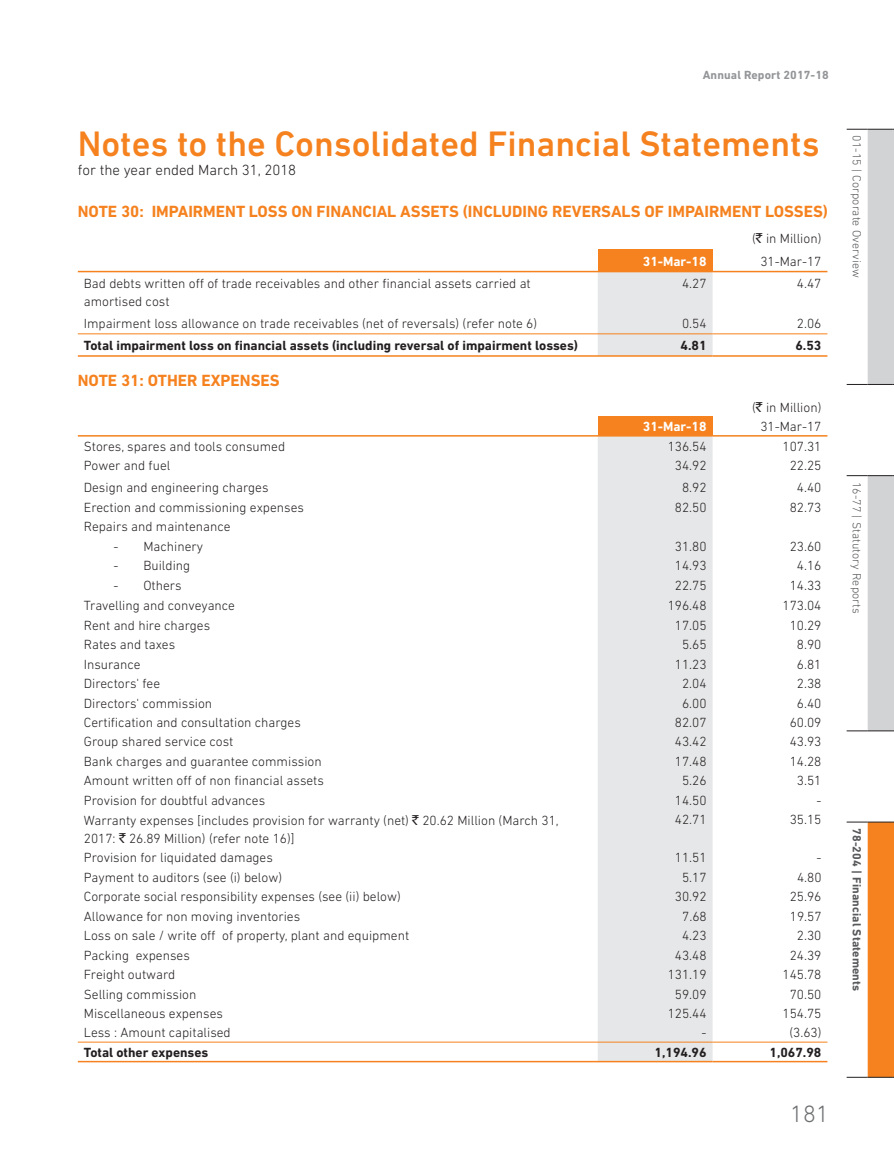
<style>
.page{position:relative;width:894px;height:1164px;background:#fff}
.page>*{position:absolute;margin:0;border:0;box-sizing:border-box;transform-origin:0 0}
.t1{font:500 36px "DIN Next LT Pro";color:#f5821f}
.t2{font:300 24px "DIN Next LT Pro";color:#6d6e70}
.t3{font:700 16.5px "DIN Next LT Pro";color:#f5821f}
.t4{font:300 15px "DIN Next LT Pro";color:#231f20}
.t5{font:300 13.5px/18px "DIN Next LT Pro";color:#231f20}
.t6{font:700 13.5px "DIN Next LT Pro";color:#231f20}
.t7{font:700 13.5px "DIN Next LT Pro";color:#fff}
.t8{font:300 12px "DIN Next LT Pro";letter-spacing:.01em;color:#58595b}
.t9{font:700 12px "DIN Next LT Pro";letter-spacing:.01em;color:#58595b}
.t10{font:700 12px "DIN Next LT Pro";letter-spacing:.01em;color:#939598}
.s1{font-family:"Rupee Foradian";font-weight:400}
</style>
<div class="page">
<svg style="left:846px;top:129px;width:47px;height:256px"></svg>
<svg style="left:846px;top:475px;width:47px;height:256px"></svg>
<svg style="left:846px;top:821px;width:47px;height:256px"></svg>
<div style="left:597px;top:249px;width:115px;height:22px;background:#f5821f"></div>
<div style="left:597px;top:272px;width:115px;height:83px;background:#e6e7e8"></div>
<hr style="left:78px;top:271px;width:634px;height:1px;background:#f5821f">
<hr style="left:712px;top:271px;width:115px;height:1px;background:#f5821f">
<hr style="left:78px;top:333px;width:634px;height:1px;background:#f5821f">
<hr style="left:712px;top:333px;width:115px;height:1px;background:#f5821f">
<hr style="left:78px;top:355px;width:634px;height:2px;background:#f5821f">
<hr style="left:712px;top:355px;width:115px;height:2px;background:#f5821f">
<div style="left:597px;top:416px;width:115px;height:20px;background:#f5821f"></div>
<div style="left:597px;top:436px;width:115px;height:624px;background:#e6e7e8"></div>
<hr style="left:78px;top:435px;width:634px;height:1px;background:#f5821f">
<hr style="left:712px;top:435px;width:115px;height:1px;background:#f5821f">
<hr style="left:78px;top:1041px;width:634px;height:1px;background:#f5821f">
<hr style="left:712px;top:1041px;width:115px;height:1px;background:#f5821f">
<hr style="left:78px;top:1060px;width:634px;height:2px;background:#f5821f">
<hr style="left:712px;top:1060px;width:115px;height:2px;background:#f5821f">
<p class="t10" style="left:702px;top:70px;width:128px">Annual Report 2017-18</p>
<h1 class="t1" style="left:78px;top:130px;width:743px">Notes to the Consolidated Financial Statements</h1>
<p class="t4" style="left:78px;top:165px;width:220px">for the year ended March 31, 2018</p>
<p class="t3" style="left:78px;top:205px;width:751px">NOTE 30: IMPAIRMENT LOSS ON FINANCIAL ASSETS (INCLUDING REVERSALS OF IMPAIRMENT LOSSES)</p>
<p class="t5" style="left:752px;top:231px;width:71px">(<span class="s1">`</span> in Million)</p>
<p class="t7" style="left:642px;top:256px;width:65px">31-Mar-18</p>
<p class="t5" style="left:760px;top:253px;width:63px">31-Mar-17</p>
<p class="t5" style="left:84px;top:275px;width:448px">Bad debts written off of trade receivables and other financial assets carried at amortised cost</p>
<p class="t5" style="left:682px;top:275px;width:26px">4.27</p>
<p class="t5" style="left:796px;top:275px;width:26px">4.47</p>
<p class="t5" style="left:84px;top:316px;width:455px">Impairment loss allowance on trade receivables (net of reversals) (refer note 6)</p>
<p class="t5" style="left:682px;top:316px;width:26px">0.54</p>
<p class="t5" style="left:797px;top:316px;width:26px">2.06</p>
<p class="t6" style="left:84px;top:340px;width:496px">Total impairment loss on financial assets (including reversal of impairment losses)</p>
<p class="t6" style="left:680px;top:340px;width:28px">4.81</p>
<p class="t6" style="left:795px;top:340px;width:28px">6.53</p>
<p class="t3" style="left:78px;top:375px;width:203px">NOTE 31: OTHER EXPENSES</p>
<p class="t5" style="left:752px;top:399px;width:71px">(<span class="s1">`</span> in Million)</p>
<p class="t7" style="left:642px;top:421px;width:65px">31-Mar-18</p>
<p class="t5" style="left:760px;top:419px;width:63px">31-Mar-17</p>
<p class="t5" style="left:84px;top:438px;width:203px">Stores, spares and tools consumed</p>
<p class="t5" style="left:667px;top:438px;width:40px">136.54</p>
<p class="t5" style="left:782px;top:438px;width:40px">107.31</p>
<p class="t5" style="left:84px;top:458px;width:88px">Power and fuel</p>
<p class="t5" style="left:674px;top:458px;width:33px">34.92</p>
<p class="t5" style="left:789px;top:458px;width:33px">22.25</p>
<p class="t5" style="left:84px;top:480px;width:186px">Design and engineering charges</p>
<p class="t5" style="left:682px;top:480px;width:26px">8.92</p>
<p class="t5" style="left:796px;top:480px;width:26px">4.40</p>
<p class="t5" style="left:84px;top:499px;width:222px">Erection and commissioning expenses</p>
<p class="t5" style="left:675px;top:499px;width:33px">82.50</p>
<p class="t5" style="left:789px;top:499px;width:33px">82.73</p>
<p class="t5" style="left:84px;top:519px;width:148px">Repairs and maintenance</p>
<p class="t5" style="left:114px;top:538px;width:91px">- Machinery</p>
<p class="t5" style="left:674px;top:538px;width:33px">31.80</p>
<p class="t5" style="left:789px;top:538px;width:33px">23.60</p>
<p class="t5" style="left:114px;top:558px;width:78px">- Building</p>
<p class="t5" style="left:675px;top:558px;width:33px">14.93</p>
<p class="t5" style="left:796px;top:558px;width:26px">4.16</p>
<p class="t5" style="left:114px;top:577px;width:70px">- Others</p>
<p class="t5" style="left:675px;top:577px;width:33px">22.75</p>
<p class="t5" style="left:789px;top:577px;width:33px">14.33</p>
<p class="t5" style="left:84px;top:598px;width:153px">Travelling and conveyance</p>
<p class="t5" style="left:667px;top:598px;width:40px">196.48</p>
<p class="t5" style="left:782px;top:598px;width:40px">173.04</p>
<p class="t5" style="left:84px;top:617px;width:128px">Rent and hire charges</p>
<p class="t5" style="left:675px;top:617px;width:33px">17.05</p>
<p class="t5" style="left:789px;top:617px;width:33px">10.29</p>
<p class="t5" style="left:84px;top:637px;width:93px">Rates and taxes</p>
<p class="t5" style="left:682px;top:637px;width:26px">5.65</p>
<p class="t5" style="left:797px;top:637px;width:26px">8.90</p>
<p class="t5" style="left:84px;top:656px;width:58px">Insurance</p>
<p class="t5" style="left:675px;top:656px;width:33px">11.23</p>
<p class="t5" style="left:797px;top:656px;width:26px">6.81</p>
<p class="t5" style="left:84px;top:676px;width:78px">Directors' fee</p>
<p class="t5" style="left:682px;top:676px;width:26px">2.04</p>
<p class="t5" style="left:797px;top:676px;width:26px">2.38</p>
<p class="t5" style="left:84px;top:695px;width:130px">Directors' commission</p>
<p class="t5" style="left:682px;top:695px;width:26px">6.00</p>
<p class="t5" style="left:797px;top:695px;width:26px">6.40</p>
<p class="t5" style="left:84px;top:715px;width:218px">Certification and consultation charges</p>
<p class="t5" style="left:675px;top:715px;width:33px">82.07</p>
<p class="t5" style="left:789px;top:715px;width:33px">60.09</p>
<p class="t5" style="left:84px;top:734px;width:151px">Group shared service cost</p>
<p class="t5" style="left:675px;top:734px;width:33px">43.42</p>
<p class="t5" style="left:789px;top:734px;width:33px">43.93</p>
<p class="t5" style="left:84px;top:754px;width:239px">Bank charges and guarantee commission</p>
<p class="t5" style="left:675px;top:754px;width:33px">17.48</p>
<p class="t5" style="left:789px;top:754px;width:33px">14.28</p>
<p class="t5" style="left:84px;top:773px;width:242px">Amount written off of non financial assets</p>
<p class="t5" style="left:682px;top:773px;width:26px">5.26</p>
<p class="t5" style="left:797px;top:773px;width:26px">3.51</p>
<p class="t5" style="left:84px;top:792px;width:183px">Provision for doubtful advances</p>
<p class="t5" style="left:675px;top:792px;width:33px">14.50</p>
<p class="t5" style="left:816px;top:792px;width:7px">-</p>
<p class="t5" style="left:84px;top:812px;width:476px">Warranty expenses [includes provision for warranty (net) <span class="s1">`</span> 20.62 Million (March 31,<br>2017: <span class="s1">`</span> 26.89 Million) (refer note 16)]</p>
<p class="t5" style="left:675px;top:812px;width:33px">42.71</p>
<p class="t5" style="left:789px;top:812px;width:33px">35.15</p>
<p class="t5" style="left:84px;top:850px;width:190px">Provision for liquidated damages</p>
<p class="t5" style="left:675px;top:850px;width:33px">11.51</p>
<p class="t5" style="left:816px;top:850px;width:7px">-</p>
<p class="t5" style="left:84px;top:869px;width:200px">Payment to auditors (see (i) below)</p>
<p class="t5" style="left:682px;top:869px;width:26px">5.17</p>
<p class="t5" style="left:797px;top:869px;width:26px">4.80</p>
<p class="t5" style="left:84px;top:889px;width:318px">Corporate social responsibility expenses (see (ii) below)</p>
<p class="t5" style="left:675px;top:889px;width:33px">30.92</p>
<p class="t5" style="left:789px;top:889px;width:33px">25.96</p>
<p class="t5" style="left:84px;top:908px;width:218px">Allowance for non moving inventories</p>
<p class="t5" style="left:682px;top:908px;width:26px">7.68</p>
<p class="t5" style="left:789px;top:908px;width:33px">19.57</p>
<p class="t5" style="left:84px;top:927px;width:327px">Loss on sale / write off of property, plant and equipment</p>
<p class="t5" style="left:682px;top:927px;width:26px">4.23</p>
<p class="t5" style="left:797px;top:927px;width:26px">2.30</p>
<p class="t5" style="left:84px;top:947px;width:107px">Packing expenses</p>
<p class="t5" style="left:675px;top:947px;width:33px">43.48</p>
<p class="t5" style="left:789px;top:947px;width:33px">24.39</p>
<p class="t5" style="left:84px;top:966px;width:93px">Freight outward</p>
<p class="t5" style="left:667px;top:966px;width:40px">131.19</p>
<p class="t5" style="left:782px;top:966px;width:40px">145.78</p>
<p class="t5" style="left:84px;top:986px;width:114px">Selling commission</p>
<p class="t5" style="left:675px;top:986px;width:33px">59.09</p>
<p class="t5" style="left:789px;top:986px;width:33px">70.50</p>
<p class="t5" style="left:84px;top:1005px;width:141px">Miscellaneous expenses</p>
<p class="t5" style="left:667px;top:1005px;width:40px">125.44</p>
<p class="t5" style="left:782px;top:1005px;width:40px">154.75</p>
<p class="t5" style="left:84px;top:1025px;width:148px">Less : Amount capitalised</p>
<p class="t5" style="left:701px;top:1025px;width:7px">-</p>
<p class="t5" style="left:789px;top:1025px;width:33px">(3.63)</p>
<p class="t6" style="left:84px;top:1047px;width:126px">Total other expenses</p>
<p class="t6" style="left:654px;top:1047px;width:53px">1,194.96</p>
<p class="t6" style="left:769px;top:1047px;width:53px">1,067.98</p>
<h2 class="t2" style="left:790px;top:1105px;width:40px">181</h2>
<p class="t8" style="left:861px;top:135px;width:144px;rotate:90deg">01-15 | Corporate Overview</p>
<p class="t8" style="left:861px;top:481px;width:134px;rotate:90deg">16-77 | Statutory Reports</p>
<p class="t9" style="left:861px;top:828px;width:165px;rotate:90deg">78-204 | Financial Statements</p>
</div>
